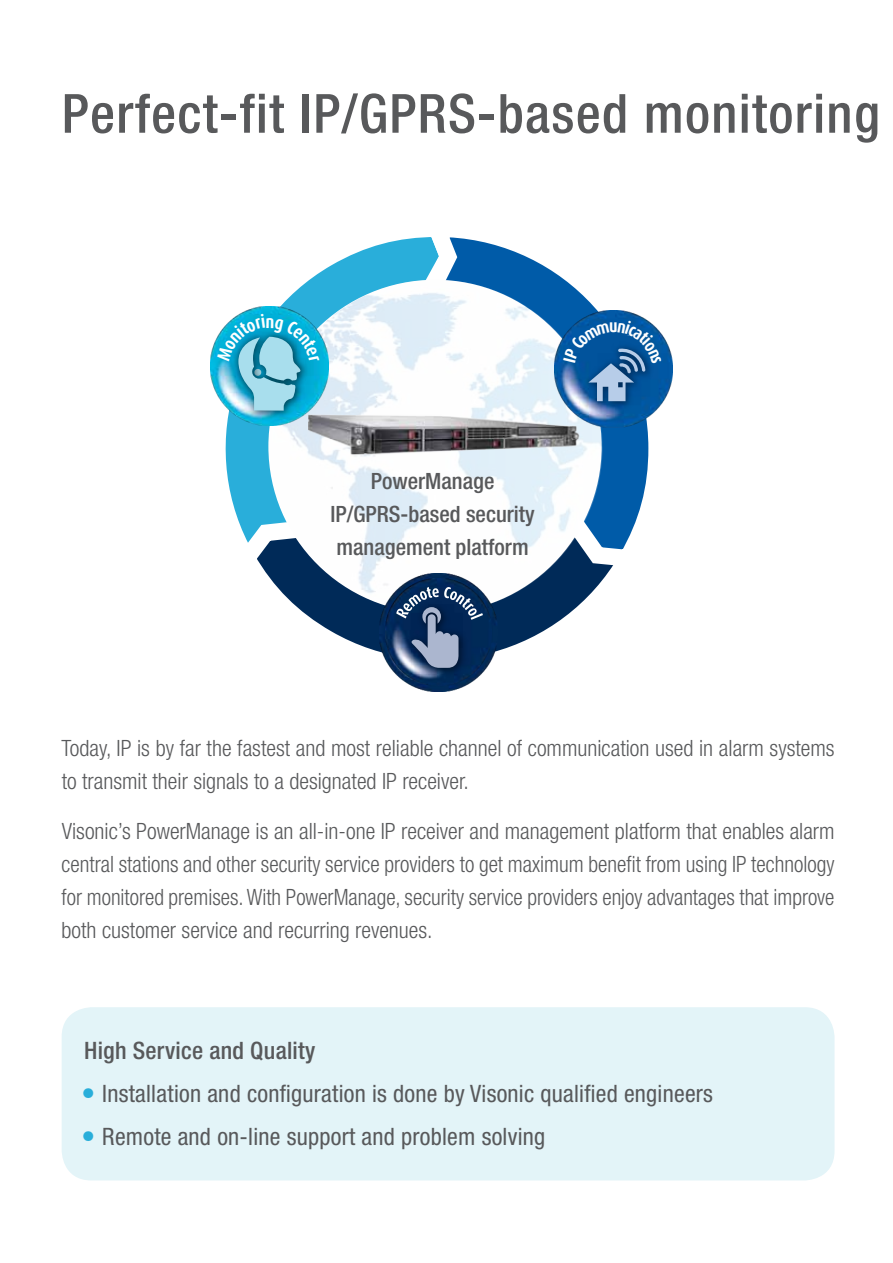
<style>
.page{position:relative;width:893px;height:1263px;background:#fff}
.page>*{position:absolute;margin:0;border:0;box-sizing:border-box;transform-origin:0 0}
.t1{font:500 condensed 54px "Helvetica Neue LT Pro";letter-spacing:.025em;color:#58595b}
.t2{font:condensed 27.6px "Helvetica Neue LT Pro";color:#29aeda}
.t3{font:condensed 24px "Helvetica Neue LT Pro";letter-spacing:.01em;color:#58595b}
.t4{font:500 condensed 24px "Helvetica Neue LT Pro";letter-spacing:.01em;color:#58595b}
.t5{font:300 condensed 22.5px/33px "Helvetica Neue LT Pro";color:#58595b}
.t6{font:500 condensed 22.5px/33px "Helvetica Neue LT Pro";color:#58595b;text-align:center}
.t7{font:700 17.7px "Dax Condensed";color:#fff}
</style>
<div class="page">
<svg style="left:225px;top:238px;width:188px;height:234px"></svg>
<svg style="left:227px;top:429px;width:377px;height:263px"></svg>
<svg style="left:413px;top:237px;width:260px;height:341px"></svg>
<img style="left:269px;top:280px;width:334px;height:333px">
<img style="left:210px;top:307px;width:118px;height:118px">
<img style="left:229px;top:411px;width:67px;height:11px">
<img style="left:555px;top:310px;width:117px;height:118px">
<img style="left:580px;top:401px;width:66px;height:12px">
<img style="left:380px;top:574px;width:117px;height:117px">
<img style="left:385px;top:579px;width:107px;height:107px">
<img style="left:404px;top:668px;width:66px;height:11px">
<svg style="left:396px;top:587px;width:87px;height:81px;background:#3f597e"></svg>
<div style="left:62px;top:1007px;width:772px;height:173px;background:#e3f4f8;border-radius:30px"></div>
<img style="left:296px;top:404px;width:287px;height:68px">
<svg style="left:217px;top:314px;width:102px;height:97px;background:#4ab9d5"></svg>
<svg style="left:563px;top:321px;width:98px;height:80px;background:#2669a7"></svg>
<h1 class="t1" style="left:62px;top:81px;width:820px">Perfect-fit IP/GPRS-based monitoring</h1>
<p class="t6" style="left:331px;top:464px;width:206px">PowerManage<br>IP/GPRS-based security management platform</p>
<p class="t7" style="left:609px;top:316px;width:10px">u</p>
<p class="t5" style="left:62px;top:732px;width:774px">Today, IP is by far the fastest and most reliable channel of communication used in alarm systems to transmit their signals to a designated IP receiver.</p>
<p class="t5" style="left:62px;top:815px;width:774px;text-align:justify">Visonic s’ PowerManage is an all i n- -one IP receiver and management platform that enables alarm central stations and other security service providers to get maximum benefit from using IP technology for monitored premises.With PowerManage, security service providers enjoy advantages that improve both customer service and recurring revenues.</p>
<p class="t4" style="left:84px;top:1036px;width:233px">High Service and Quality</p>
<p class="t3" style="left:102px;top:1079px;width:612px">Installation and configuration is done by Visonic qualified engineers</p>
<p class="t2" style="left:81px;top:1077px;width:15px">•</p>
<p class="t2" style="left:81px;top:1120px;width:15px">•</p>
<p class="t3" style="left:102px;top:1122px;width:444px">Remote and on-line support and problem solving</p>
</div>
